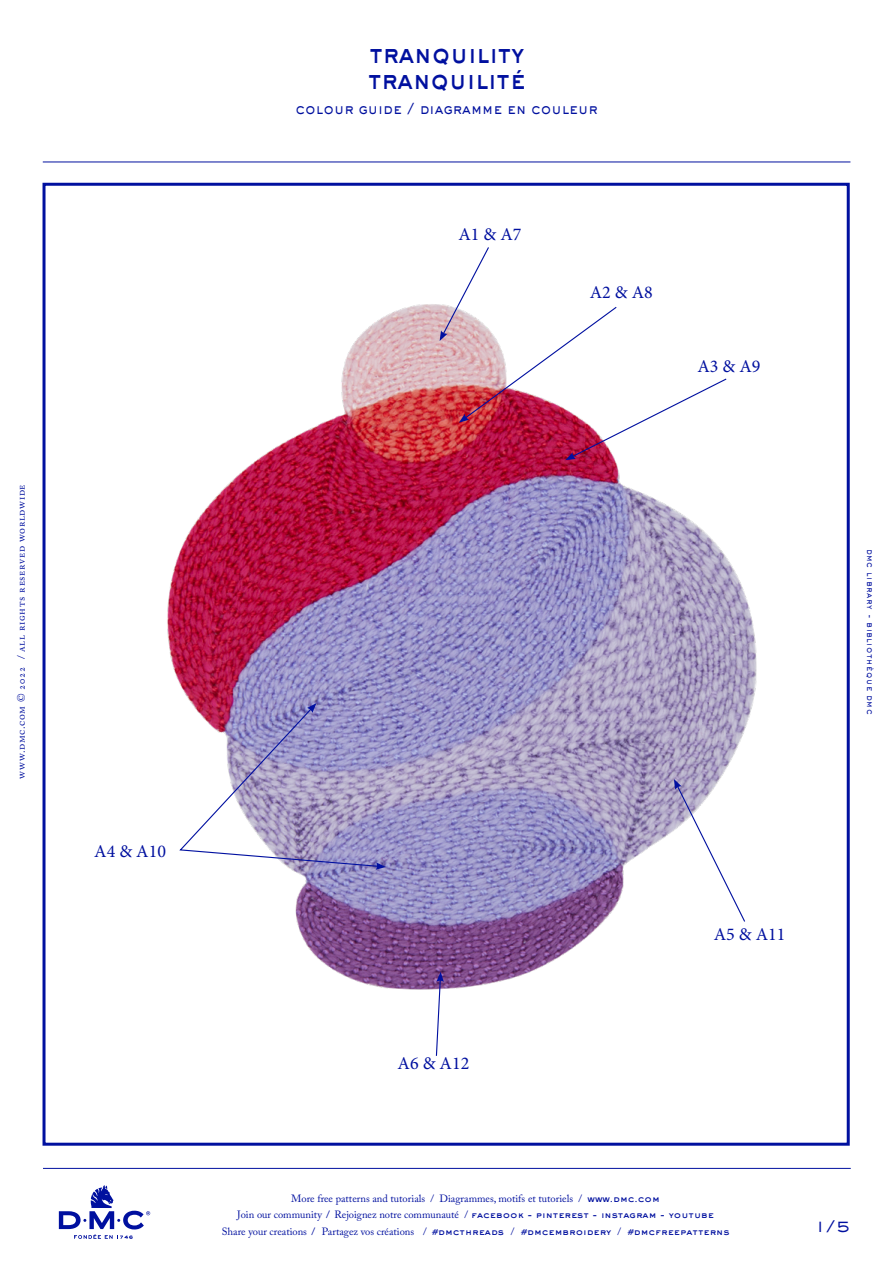
<style>
.page{position:relative;width:893px;height:1263px;background:#fff}
.page>*{position:absolute;margin:0;border:0;box-sizing:border-box;transform-origin:0 0}
.t1{font:800 27px/25.5px "Sackers Gothic Std";letter-spacing:-.02em;color:#00109f;scale:.85 1}
.t2{font:18px "Minion Pro";color:#00109f}
.t3{font:500 15.75px "Sackers Gothic Std";color:#00109f}
.t4{font:500 15px "Sackers Gothic Std";letter-spacing:.01em;color:#00109f;scale:.85 1}
.t5{font:10.5px/16.5px "Adobe Caslon Pro";color:#00109f;text-align:center}
.t6{font:10.5px "Adobe Caslon Pro";letter-spacing:.045em;color:#00109f}
.t7{font:500 9px "Sackers Gothic Std";letter-spacing:.08em;color:#00109f;scale:.85 1}
.s1{font-family:"Sackers Gothic Std";font-weight:800;font-size:9px}
.s2{font-weight:600}
</style>
<div class="page">
<img style="left:42px;top:161px;width:809px;height:1078px">
<svg style="left:440px;top:246px;width:288px;height:214px"></svg>
<svg style="left:178px;top:703px;width:208px;height:167px"></svg>
<svg style="left:674px;top:779px;width:72px;height:144px"></svg>
<svg style="left:435px;top:972px;width:9px;height:85px"></svg>
<p class="t6" style="left:15px;top:778px;width:296px;rotate:-90deg">www.dmc.com © 2022 / all rights reserved worldwide</p>
<h1 class="t1" style="left:368px;top:40px;width:187px">tranquility tranquilité</h1>
<h3 class="t4" style="left:296px;top:99px;width:357px">colour guide / diagramme en couleur</h3>
<h2 class="t2" style="left:458px;top:222px;width:65px">A1 &amp; A7</h2>
<h2 class="t2" style="left:590px;top:280px;width:65px">A2 &amp; A8</h2>
<h2 class="t2" style="left:697px;top:355px;width:65px">A3 &amp; A9</h2>
<h2 class="t2" style="left:94px;top:839px;width:73px">A4 &amp; A10</h2>
<p class="t7" style="left:876px;top:549px;width:196px;rotate:90deg">dmc library - bibliothèque dmc</p>
<h2 class="t2" style="left:398px;top:1051px;width:73px">A6 &amp; A12</h2>
<h2 class="t2" style="left:714px;top:922px;width:73px">A5 &amp; A11</h2>
<p class="t5" style="left:222px;top:1189px;width:509px">More free patterns and tutorials / Diagrammes, motifs et tutoriels / <span class="s1">www.dmc.com<br></span>Join our community <span class="s2">/</span> Rejoignez notre communauté / <span class="s1">facebook - pinterest - instagram - youtube<br></span>Share your creations <span class="s2">/</span> Partagez vos créations / <span class="s1">#dmcthreads</span> / <span class="s1">#dmcembroidery</span> / <span class="s1">#dmcfreepatterns</span></p>
<h3 class="t3" style="left:816px;top:1216px;width:36px">1/5</h3>
</div>
